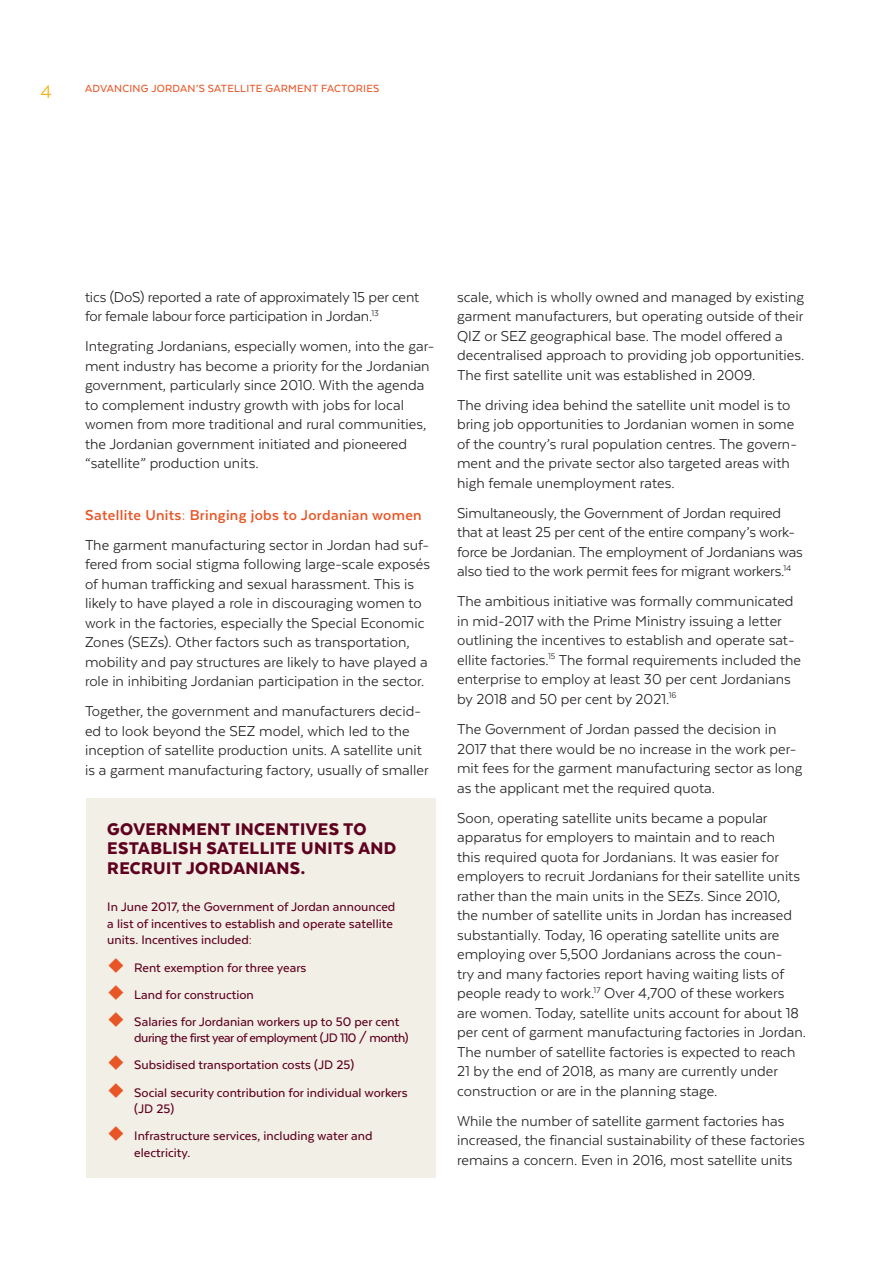
<style>
.page{position:relative;width:893px;height:1263px;background:#fff}
.page>*{position:absolute;margin:0;border:0;box-sizing:border-box;transform-origin:0 0}
.t1{font:21px "Texta";color:#f3b113}
.t2{font:900 19.5px/19.5px "Texta";letter-spacing:.02em;color:#5f0020}
.t3{font:16.5px/19.5px "Texta";color:#231f20}
.t4{font:700 16.5px "Texta";letter-spacing:.02em;color:#e85627}
.t5{font:500 14.25px/27.2px "Texta";color:#5f0020}
.t6{font:500 12px "Texta";letter-spacing:.02em;color:#e85627}
</style>
<div class="page">
<div style="left:86px;top:799px;width:350px;height:379px;background:#f2f0e6"></div>
<p class="t1" style="left:40px;top:81px;width:13px">4</p>
<p class="t6" style="left:85px;top:83px;width:296px">ADVANCING JORDAN’S SATELLITE GARMENT FACTORIES</p>
<p class="t3" style="left:85px;top:287px;width:336px">tics (DoS) reported a rate of approximately 15 per cent for female labour force participation in Jordan.<sup>13</sup></p>
<p class="t3" style="left:85px;top:336px;width:351px">Integrating Jordanians, especially women, into the gar&shy;ment industry has become a priority for the Jordanian government, particularly since 2010. With the agenda to complement industry growth with jobs for local women from more traditional and rural communities, the Jordanian government initiated and pioneered “satellite” production units.</p>
<p class="t4" style="left:85px;top:508px;width:338px">Satellite Units: Bringing jobs to Jordanian women</p>
<p class="t3" style="left:85px;top:535px;width:346px">The garment manufacturing sector in Jordan had suf&shy;fered from social stigma following large-scale exposés of human trafficking and sexual harassment. This is likely to have played a role in discouraging women to work in the factories, especially the Special Economic Zones (SEZs). Other factors such as transportation, mobility and pay structures are likely to have played a role in inhibiting Jordanian participation in the sector.</p>
<p class="t3" style="left:85px;top:702px;width:345px">Together, the government and manufacturers decid&shy;ed to look beyond the SEZ model, which led to the inception of satellite production units. A satellite unit is a garment manufacturing factory, usually of smaller</p>
<p class="t2" style="left:107px;top:820px;width:290px">GOVERNMENT INCENTIVES TO<br>ESTABLISH SATELLITE UNITS AND<br>RECRUIT JORDANIANS.</p>
<p class="t5" style="left:107px;top:899px;width:290px;line-height:16.5px">In June 2017, the Government of Jordan announced a list of incentives to establish and operate satellite units. Incentives included:</p>
<p class="t5" style="left:134px;top:954px;width:267px">Rent exemption for three years<br>Land for construction<br>Salaries for Jordanian workers up to 50 per cent</p>
<p class="t5" style="left:134px;top:1024px;width:276px">during the first year of employment (JD 110 / month)<br>Subsidised transportation costs (JD 25)<br>Social security contribution for individual workers</p>
<p class="t5" style="left:134px;top:1095px;width:240px">(JD 25)<br>Infrastructure services, including water and</p>
<p class="t5" style="left:134px;top:1139px;width:58px">electricity.</p>
<p class="t3" style="left:457px;top:287px;width:349px">scale, which is wholly owned and managed by existing garment manufacturers, but operating outside of their QIZ or SEZ geographical base. The model offered a decentralised approach to providing job opportunities.<br>The first satellite unit was established in 2009.</p>
<p class="t3" style="left:457px;top:395px;width:341px">The driving idea behind the satellite unit model is to bring job opportunities to Jordanian women in some of the country’s rural population centres. The govern&shy;ment and the private sector also targeted areas with high female unemployment rates.</p>
<p class="t3" style="left:457px;top:503px;width:347px">Simultaneously, the Government of Jordan required that at least 25 per cent of the entire company’s work&shy;force be Jordanian. The employment of Jordanians was also tied to the work permit fees for migrant workers.<sup>14</sup></p>
<p class="t3" style="left:457px;top:592px;width:345px">The ambitious initiative was formally communicated in mid-2017 with the Prime Ministry issuing a letter outlining the incentives to establish and operate sat&shy;ellite factories.<sup>15</sup> The formal requirements included the enterprise to employ at least 30 per cent Jordanians by 2018 and 50 per cent by 2021.<sup>16</sup></p>
<p class="t3" style="left:457px;top:719px;width:347px">The Government of Jordan passed the decision in 2017 that there would be no increase in the work per&shy;mit fees for the garment manufacturing sector as long as the applicant met the required quota.</p>
<p class="t3" style="left:457px;top:808px;width:350px">Soon, operating satellite units became a popular apparatus for employers to maintain and to reach<br>this required quota for Jordanians. It was easier for employers to recruit Jordanians for their satellite units rather than the main units in the SEZs. Since 2010,<br>the number of satellite units in Jordan has increased substantially. Today, 16 operating satellite units are employing over 5,500 Jordanians across the coun-<br>try and many factories report having waiting lists of people ready to work.<sup>17</sup> Over 4,700 of these workers are women. Today, satellite units account for about 18 per cent of garment manufacturing factories in Jordan.<br>The number of satellite factories is expected to reach 21 by the end of 2018, as many are currently under construction or are in the planning stage.</p>
<p class="t3" style="left:457px;top:1111px;width:349px">While the number of satellite garment factories has increased, the financial sustainability of these factories remains a concern. Even in 2016, most satellite units</p>
</div>
